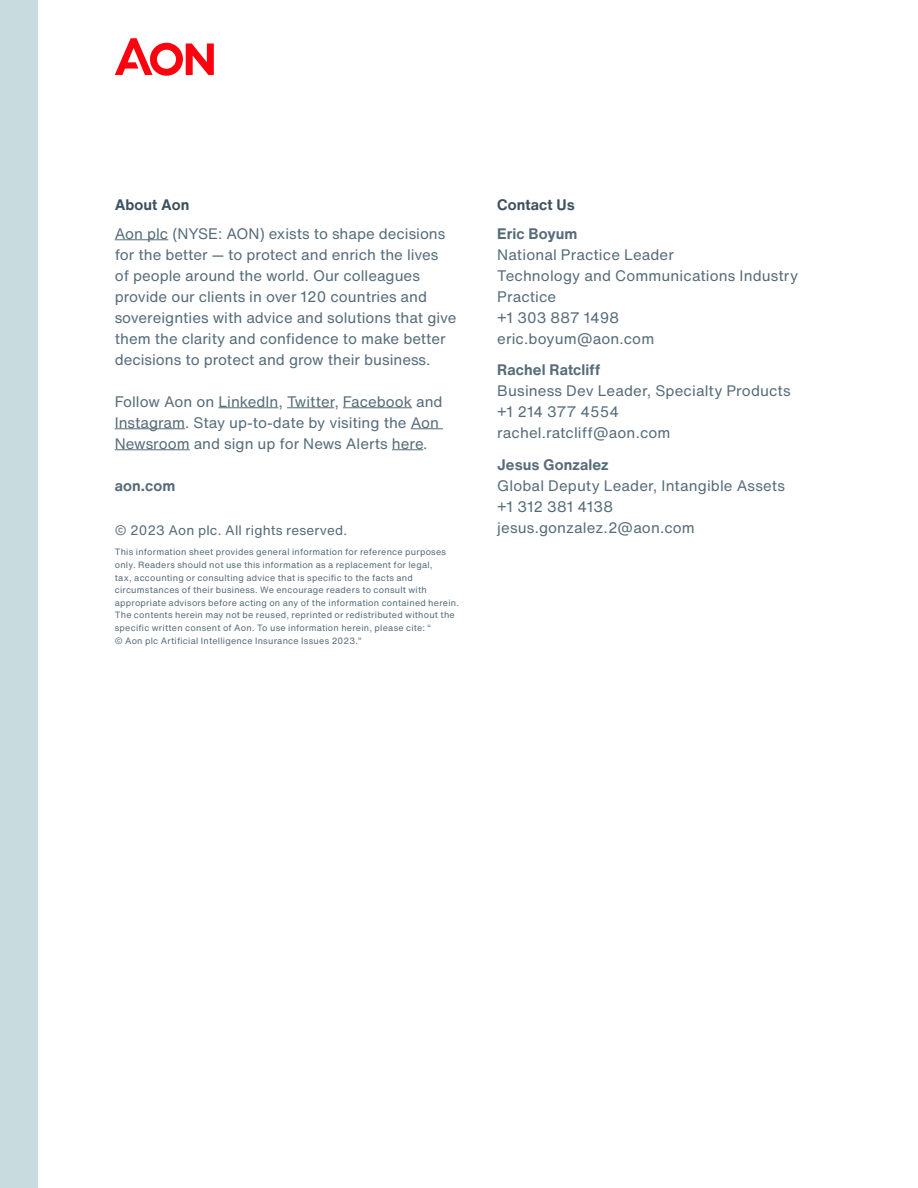
<style>
.page{position:relative;width:918px;height:1188px;background:#fff}
.page>*{position:absolute;margin:0;border:0;box-sizing:border-box;transform-origin:0 0}
.t1{font:15px/21px "Helvetica Now Text";color:#566c79}
.t2{font:700 15px "Helvetica Now Text";letter-spacing:.005em;color:#566c79}
.t3{font:700 15px "Helvetica Now Text";letter-spacing:.005em;color:#3e515e}
.t4{font:13.5px "Helvetica Now Text";letter-spacing:.01em;color:#566c79}
.t5{font:9px/12.6px "Helvetica Now Text";letter-spacing:.025em;color:#566c79}
</style>
<div class="page">
<div style="left:0;top:0;width:38px;height:1188px;background:#c8dcdf"></div>
<hr style="left:115px;top:239px;width:53px;height:1px;background:#566c79">
<hr style="left:218px;top:407px;width:60px;height:1px;background:#566c79">
<hr style="left:287px;top:407px;width:47px;height:1px;background:#566c79">
<hr style="left:343px;top:407px;width:69px;height:1px;background:#566c79">
<hr style="left:115px;top:428px;width:70px;height:1px;background:#566c79">
<hr style="left:411px;top:428px;width:32px;height:1px;background:#566c79">
<hr style="left:115px;top:449px;width:75px;height:1px;background:#566c79">
<hr style="left:392px;top:449px;width:31px;height:1px;background:#566c79">
<svg style="left:115px;top:38px;width:99px;height:38px"></svg>
<p class="t3" style="left:115px;top:195px;width:76px">About Aon</p>
<p class="t1" style="left:115px;top:223px;width:343px">Aon plc (NYSE: AON) exists to shape decisions for the better — to protect and enrich the lives of people around the world. Our colleagues provide our clients in over 120 countries and sovereignties with advice and solutions that give them the clarity and confidence to make better decisions to protect and grow their business.</p>
<p class="t1" style="left:115px;top:391px;width:329px">Follow Aon on LinkedIn, Twitter, Facebook and<br>Instagram. Stay up-to-date by visiting the Aon<br>Newsroom and sign up for News Alerts here.</p>
<p class="t2" style="left:115px;top:475px;width:62px">aon.com</p>
<p class="t4" style="left:115px;top:521px;width:234px">© 2023 Aon plc. All rights reserved.</p>
<p class="t5" style="left:115px;top:546px;width:346px">This information sheet provides general information for reference purposes only. Readers should not use this information as a replacement for legal,<br>tax, accounting or consulting advice that is specific to the facts and circumstances of their business. We encourage readers to consult with appropriate advisors before acting on any of the information contained herein.<br>The contents herein may not be reused, reprinted or redistributed without the specific written consent of Aon. To use information herein, please cite: “<br>© Aon plc Artificial Intelligence Insurance Issues 2023.”</p>
<p class="t3" style="left:497px;top:195px;width:79px">Contact Us</p>
<p class="t2" style="left:497px;top:223px;width:82px">Eric Boyum</p>
<p class="t1" style="left:497px;top:244px;width:302px">National Practice Leader<br>Technology and Communications Industry<br>Practice<br>+1 303 887 1498<br>eric.boyum@aon.com</p>
<p class="t2" style="left:497px;top:360px;width:104px">Rachel Ratcliff</p>
<p class="t1" style="left:497px;top:380px;width:295px">Business Dev Leader, Specialty Products +1 214 377 4554 rachel.ratcliff@aon.com</p>
<p class="t2" style="left:497px;top:454px;width:113px">Jesus Gonzalez</p>
<p class="t1" style="left:497px;top:475px;width:289px">Global Deputy Leader, Intangible Assets +1 312 381 4138 jesus.gonzalez.2@aon.com</p>
</div>
